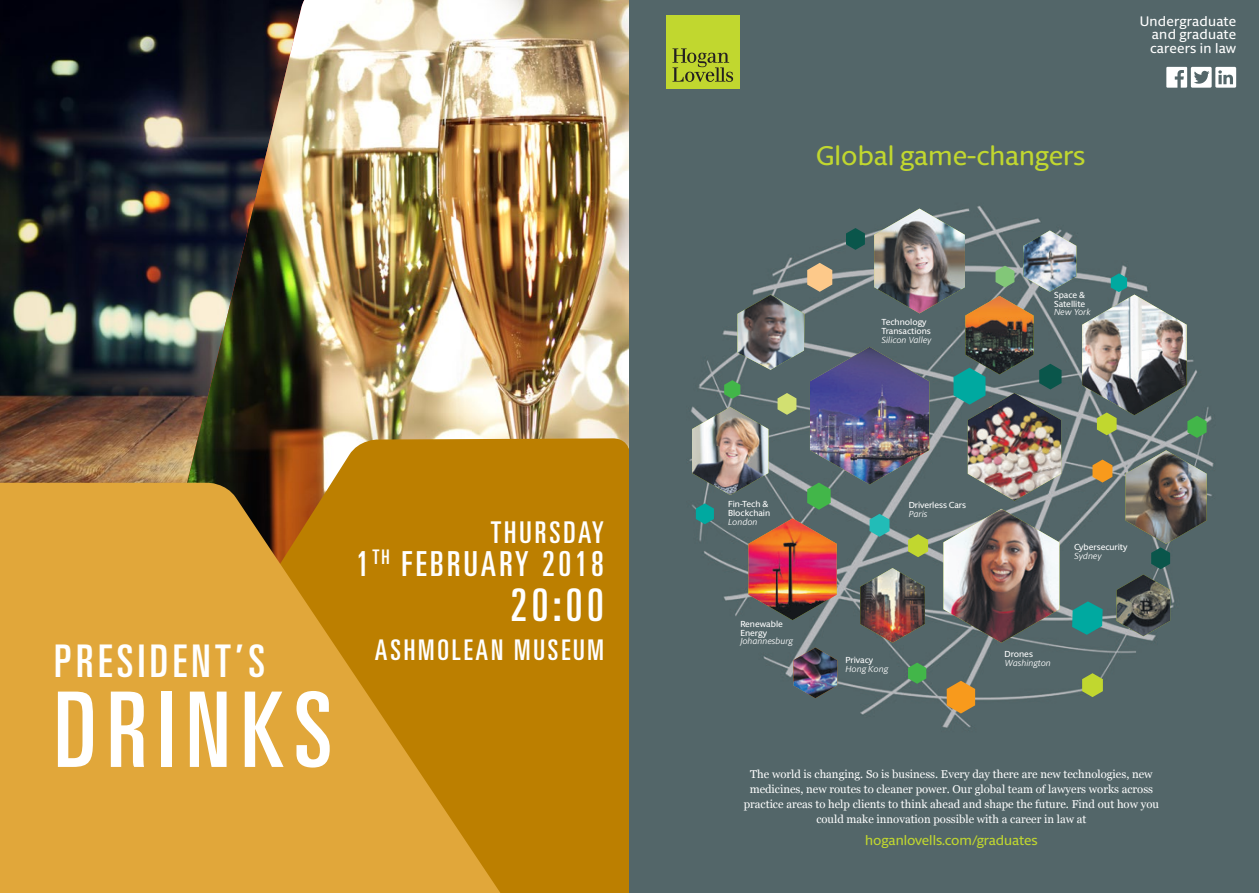
<style>
.page{position:relative;width:1259px;height:893px;background:#fff}
.page>*{position:absolute;margin:0;border:0;box-sizing:border-box;transform-origin:0 0}
.t1{font:ultra-condensed 104.4px "Univers LT Std";letter-spacing:.1em;color:#fff}
.t2{font:ultra-condensed 45px "Univers LT Std";letter-spacing:.1em;color:#fff}
.t3{font:ultra-condensed 34.5px "Univers LT Std";letter-spacing:.1em;color:#fff}
.t4{font:ultra-condensed 30px "Univers LT Std";letter-spacing:.1em;color:#fff}
.t5{font:ultra-condensed 28.5px "Univers LT Std";letter-spacing:.1em;color:#fff}
.t6{font:500 27.15px "Berlingske Sans Round";color:#c1d72f}
.t7{font:500 13.8px/13.8px "Berlingske Sans Round";letter-spacing:.02em;color:#fff;text-align:justify}
.t8{font:500 13.8px "Berlingske Sans Round";color:#c1d72f}
.t9{font:11.4px/15.1px "Georgia";color:#fff;text-align:center}
.t10{font:500 8.85px/8.9px "Berlingske Sans Round";color:#fff}
.t11{font:italic 8.85px "Berlingske Sans Round";color:#fff}
</style>
<div class="page">
<img style="left:0;top:0;width:116px;height:483px">
<img style="left:127px;top:0;width:502px;height:438px">
<svg style="left:81px;top:438px;width:548px;height:455px;background:#b17a0e"></svg>
<svg style="left:0;top:483px;width:544px;height:410px;background:#d39827"></svg>
<div style="left:629px;top:0;width:630px;height:893px;background:#536669"></div>
<div style="left:666px;top:15px;width:73px;height:74px;background:#c1d72f"></div>
<svg style="left:672px;top:48px;width:61px;height:34px"></svg>
<svg style="left:1166px;top:67px;width:70px;height:21px"></svg>
<img style="left:692px;top:209px;width:514px;height:504px">
<img style="left:967px;top:393px;width:94px;height:108px">
<h2 class="t2" style="left:54px;top:635px;width:212px">PRESIDENT’S</h2>
<h1 class="t1" style="left:54px;top:670px;width:280px">DRINKS</h1>
<h3 class="t4" style="left:491px;top:515px;width:115px">THURSDAY</h3>
<h3 class="t3" style="left:356px;top:544px;width:249px">1<sup>TH</sup> FEBRUARY 2018</h3>
<h2 class="t2" style="left:510px;top:579px;width:95px">20:00</h2>
<h3 class="t5" style="left:375px;top:634px;width:230px">ASHMOLEAN MUSEUM</h3>
<h3 class="t6" style="left:816px;top:137px;width:271px">Global game-changers</h3>
<p class="t10" style="left:881px;top:317px;width:51px">Technology<br>Transactions</p>
<p class="t11" style="left:881px;top:333px;width:52px">Silicon Valley</p>
<p class="t10" style="left:1054px;top:290px;width:33px">Space &amp;<br>Satellite</p>
<p class="t11" style="left:1054px;top:306px;width:38px">New York</p>
<p class="t7" style="left:1150px;top:13px;width:88px;text-indent:-10px">Undergraduate and graduate careers in law</p>
<p class="t10" style="left:728px;top:499px;width:44px">Fin-Tech &amp;<br>Blockchain</p>
<p class="t11" style="left:728px;top:516px;width:31px">London</p>
<p class="t10" style="left:740px;top:619px;width:44px">Renewable<br>Energy</p>
<p class="t11" style="left:740px;top:635px;width:54px">Johannesburg</p>
<p class="t10" style="left:908px;top:500px;width:59px">Driverless Cars</p>
<p class="t11" style="left:908px;top:508px;width:20px">Paris</p>
<p class="t10" style="left:845px;top:655px;width:29px">Privacy</p>
<p class="t11" style="left:845px;top:663px;width:44px">Hong Kong</p>
<p class="t10" style="left:1074px;top:542px;width:55px">Cybersecurity</p>
<p class="t11" style="left:1074px;top:550px;width:29px">Sydney</p>
<p class="t10" style="left:1004px;top:649px;width:30px">Drones</p>
<p class="t11" style="left:1004px;top:657px;width:48px">Washington</p>
<p class="t9" style="left:744px;top:766px;width:417px">The world is changing. So is business. Every day there are new technologies, new medicines, new routes to cleaner power. Our global team of lawyers works across practice areas to help clients to think ahead and shape the future. Find out how you could make innovation possible with a career in law at</p>
<p class="t8" style="left:865px;top:831px;width:174px">hoganlovells.com/graduates</p>
</div>
